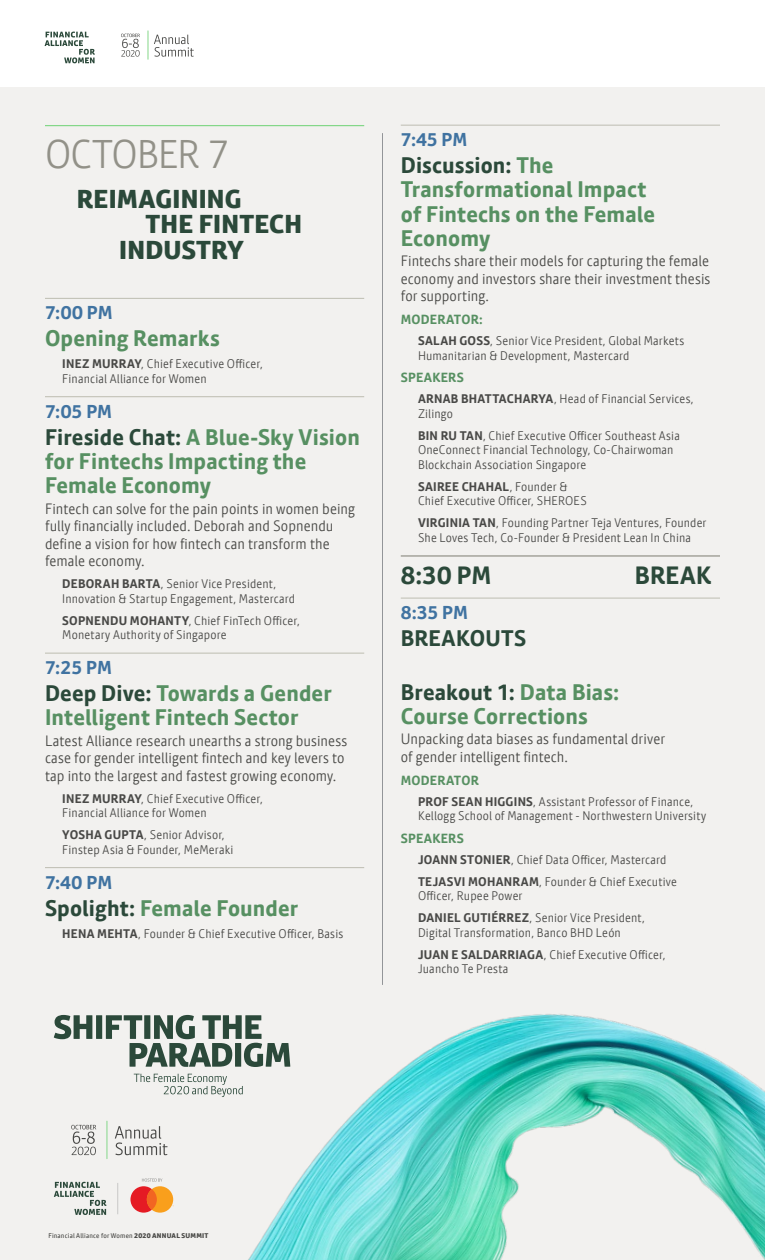
<style>
.page{position:relative;width:765px;height:1260px;background:#fff}
.page>*{position:absolute;margin:0;border:0;box-sizing:border-box;transform-origin:0 0}
.t1{font:300 39px "Calmetta";letter-spacing:-.02em;color:#929188}
.t2{font:800 25.25px "Calmetta";letter-spacing:.01em;color:#2b493a}
.t3{font:700 24.38px "Calmetta";letter-spacing:.015em;color:#2b493a}
.t4{font:700 21.88px/24.4px "Calmetta";letter-spacing:.005em;color:#579062}
.t5{font:700 21.88px "Calmetta";letter-spacing:.015em;color:#2b493a}
.t6{font:700 18.25px "Calmetta";letter-spacing:-.01em;color:#4073a1}
.t7{font:300 14.62px/17.5px "Calmetta";letter-spacing:.005em;color:#494946}
.t8{font:700 12.88px "Calmetta";letter-spacing:.02em;color:#579062}
.t9{font:300 12.12px/14.6px "Calmetta";letter-spacing:.015em;color:#494947}
.t10{font:6.62px "Calmetta";letter-spacing:.03em;color:#494946}
.s1{font-weight:700}
.s2{color:#2b493a}
.s3{font-weight:800}
</style>
<div class="page">
<div style="left:0;top:88px;width:765px;height:1172px;background:#f2f1ef"></div>
<svg style="left:148px;top:31px;width:46px;height:28px"></svg>
<svg style="left:121px;top:34px;width:19px;height:23px"></svg>
<svg style="left:45px;top:32px;width:50px;height:31px"></svg>
<hr style="left:45px;top:125px;width:319px;height:1px;background:#84d789">
<hr style="left:45px;top:298px;width:319px;height:1px;background:#bdbdb1">
<hr style="left:45px;top:397px;width:319px;height:1px;background:#bdbdb1">
<hr style="left:45px;top:653px;width:319px;height:1px;background:#bdbdb1">
<hr style="left:45px;top:867px;width:319px;height:1px;background:#bdbdb1">
<hr style="left:401px;top:125px;width:319px;height:1px;background:#bdbdb1">
<hr style="left:401px;top:555px;width:319px;height:2px;background:#929188">
<hr style="left:401px;top:598px;width:319px;height:1px;background:#bdbdb1">
<hr style="left:382px;top:133px;width:1px;height:852px;background:#939598">
<img style="left:177px;top:1014px;width:588px;height:246px">
<svg style="left:54px;top:1015px;width:236px;height:52px"></svg>
<svg style="left:134px;top:1074px;width:109px;height:23px"></svg>
<hr style="left:118px;top:1183px;width:1px;height:31px;background:#c8c8c7">
<div style="left:130px;top:1186px;width:27px;height:27px;background:#e51b24;border-radius:50%"></div>
<div style="left:147px;top:1186px;width:26px;height:27px;background:#f99f1c;border-radius:50%"></div>
<div style="left:147px;top:1189px;width:10px;height:21px;background:#f26522;border-radius:50%"></div>
<svg style="left:142px;top:1178px;width:20px;height:4px"></svg>
<svg style="left:115px;top:1126px;width:52px;height:29px"></svg>
<hr style="left:107px;top:1121px;width:1px;height:38px;background:#84d789">
<svg style="left:71px;top:1125px;width:25px;height:30px"></svg>
<svg style="left:54px;top:1182px;width:52px;height:33px"></svg>
<h1 class="t1" style="left:45px;top:131px;width:187px">OCTOBER 7</h1>
<h2 class="t2" style="left:77px;top:183px;width:166px">REIMAGINING</h2>
<h2 class="t2" style="left:146px;top:209px;width:158px">THE FINTECH</h2>
<h2 class="t2" style="left:119px;top:234px;width:127px">INDUSTRY</h2>
<h3 class="t6" style="left:45px;top:302px;width:69px">7:00 PM</h3>
<h3 class="t4" style="left:45px;top:326px;width:176px">Opening Remarks</h3>
<p class="t9" style="left:62px;top:357px;width:202px"><span class="s1">INEZ MURRAY</span>, Chief Executive Officer,<br>Financial Alliance for Women</p>
<h3 class="t6" style="left:45px;top:400px;width:69px">7:05 PM</h3>
<h3 class="t4" style="left:45px;top:425px;width:316px"><span class="s2">Fireside Chat:</span> A Blue-Sky Vision for Fintechs Impacting the<br>Female Economy</h3>
<p class="t7" style="left:45px;top:500px;width:311px">Fintech can solve for the pain points in women being fully financially included. Deborah and Sopnendu define a vision for how fintech can transform the female economy.</p>
<p class="t9" style="left:62px;top:577px;width:234px"><span class="s1">DEBORAH BARTA</span>, Senior Vice President,<br>Innovation &amp; Startup Engagement, Mastercard</p>
<p class="t9" style="left:62px;top:613px;width:239px"><span class="s1">SOPNENDU MOHANTY</span>, Chief FinTech Officer,<br>Monetary Authority of Singapore</p>
<h3 class="t6" style="left:45px;top:656px;width:68px">7:25 PM</h3>
<h3 class="t4" style="left:45px;top:681px;width:288px"><span class="s2">Deep Dive:</span> Towards a Gender<br>Intelligent Fintech Sector</h3>
<p class="t7" style="left:45px;top:732px;width:304px">Latest Alliance research unearths a strong business case for gender intelligent fintech and key levers to tap into the largest and fastest growing economy.</p>
<p class="t9" style="left:62px;top:791px;width:202px"><span class="s1">INEZ MURRAY</span>, Chief Executive Officer,<br>Financial Alliance for Women</p>
<p class="t9" style="left:62px;top:828px;width:173px"><span class="s1">YOSHA GUPTA</span>, Senior Advisor,<br>Finstep Asia &amp; Founder, MeMeraki</p>
<h3 class="t6" style="left:45px;top:871px;width:69px">7:40 PM</h3>
<h3 class="t4" style="left:45px;top:895px;width:255px"><span class="s2">Spolight:</span> Female Founder</h3>
<p class="t9" style="left:62px;top:926px;width:283px"><span class="s1">HENA MEHTA</span>, Founder &amp; Chief Executive Officer, Basis</p>
<h3 class="t6" style="left:401px;top:128px;width:68px">7:45 PM</h3>
<h3 class="t4" style="left:401px;top:153px;width:256px"><span class="s2">Discussion:</span> The<br>Transformational Impact of Fintechs on the Female<br>Economy</h3>
<p class="t7" style="left:401px;top:252px;width:311px;text-align:justify">Fintechs share their models for capturing the female economy and investors share their investment thesis for supporting.</p>
<p class="t8" style="left:401px;top:312px;width:84px">MODERATOR:</p>
<p class="t9" style="left:418px;top:333px;width:268px"><span class="s1">SALAH GOSS</span>, Senior Vice President, Global Markets<br>Humanitarian &amp; Development, Mastercard</p>
<p class="t8" style="left:401px;top:370px;width:65px">SPEAKERS</p>
<p class="t9" style="left:418px;top:392px;width:277px"><span class="s1">ARNAB BHATTACHARYA</span>, Head of Financial Services,<br>Zilingo</p>
<p class="t9" style="left:418px;top:428px;width:263px"><span class="s1">BIN RU TAN</span>, Chief Executive Officer Southeast Asia<br>OneConnect Financial Technology, Co-Chairwoman<br>Blockchain Association Singapore</p>
<p class="t9" style="left:418px;top:479px;width:170px"><span class="s1">SAIREE CHAHAL</span>, Founder &amp;<br>Chief Executive Officer, SHEROES</p>
<p class="t9" style="left:418px;top:516px;width:290px"><span class="s1">VIRGINIA TAN</span>, Founding Partner Teja Ventures, Founder<br>She Loves Tech, Co-Founder &amp; President Lean In China</p>
<h3 class="t3" style="left:401px;top:560px;width:92px">8:30 PM</h3>
<h3 class="t3" style="left:635px;top:560px;width:78px">BREAK</h3>
<h3 class="t6" style="left:401px;top:601px;width:69px">8:35 PM</h3>
<h3 class="t5" style="left:401px;top:625px;width:127px">BREAKOUTS</h3>
<h3 class="t4" style="left:401px;top:680px;width:220px"><span class="s2">Breakout 1:</span> Data Bias:<br>Course Corrections</h3>
<p class="t7" style="left:401px;top:731px;width:266px">Unpacking data biases as fundamental driver of gender intelligent fintech.</p>
<p class="t8" style="left:401px;top:772px;width:80px">MODERATOR</p>
<p class="t9" style="left:418px;top:794px;width:290px"><span class="s1">PROF SEAN HIGGINS</span>, Assistant Professor of Finance,<br>Kellogg School of Management - Northwestern University</p>
<p class="t8" style="left:401px;top:831px;width:65px">SPEAKERS</p>
<p class="t9" style="left:418px;top:849px;width:261px;line-height:21.9px"><span class="s1">JOANN STONIER</span>, Chief Data Officer, Mastercard<br><span class="s1">TEJASVI MOHANRAM</span>, Founder &amp; Chief Executive</p>
<p class="t9" style="left:418px;top:885px;width:228px;line-height:21.9px">Officer, Rupee Power<br><span class="s1">DANIEL GUTIÉRREZ</span>, Senior Vice President,</p>
<p class="t9" style="left:418px;top:922px;width:249px;line-height:21.9px">Digital Transformation, Banco BHD León<br><span class="s1">JUAN E SALDARRIAGA</span>, Chief Executive Officer,</p>
<p class="t9" style="left:418px;top:962px;width:92px">Juancho Te Presta</p>
<p class="t10" style="left:48px;top:1231px;width:162px">Financial Alliance for Women <span class="s3">2020 ANNUAL SUMMIT</span></p>
</div>
